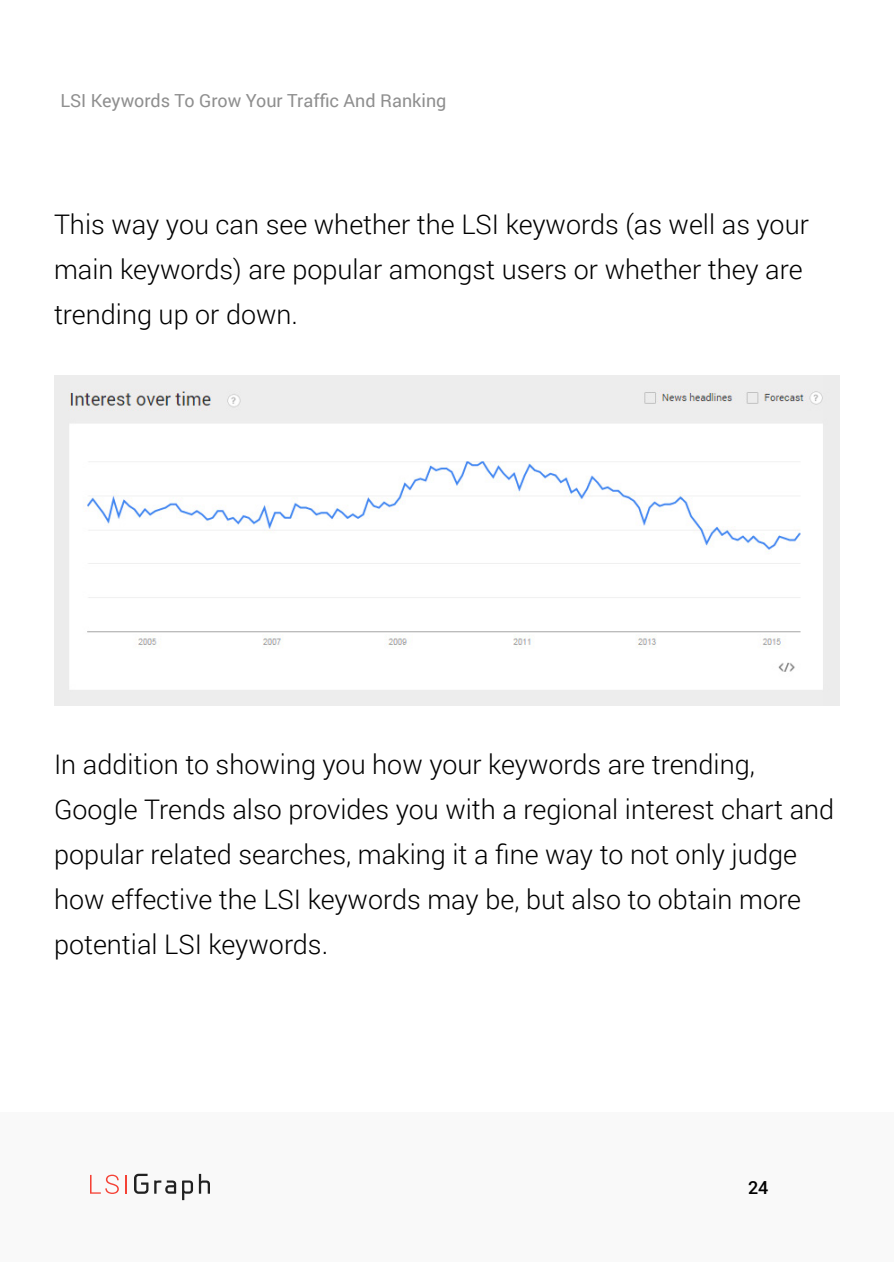
<style>
.page{position:relative;width:894px;height:1263px;background:#fff}
.page>*{position:absolute;margin:0;border:0;box-sizing:border-box;transform-origin:0 0}
.t1{font:300 27px/45px "Roboto";color:#000}
.t2{font:18px "Roboto";color:#8f8f8f}
.t3{font:500 18px "Roboto";color:#000}
</style>
<div class="page">
<div style="left:0;top:1112px;width:894px;height:150px;background:#f9f9f9"></div>
<img style="left:54px;top:375px;width:786px;height:330px">
<svg style="left:90px;top:1175px;width:29px;height:19px"></svg>
<svg style="left:125px;top:1175px;width:2px;height:19px"></svg>
<svg style="left:134px;top:1174px;width:14px;height:20px"></svg>
<svg style="left:154px;top:1180px;width:22px;height:14px"></svg>
<svg style="left:182px;top:1180px;width:11px;height:20px"></svg>
<svg style="left:199px;top:1174px;width:11px;height:20px"></svg>
<p class="t2" style="left:60px;top:88px;width:388px">LSI Keywords To Grow Your Traffic And Ranking</p>
<p class="t1" style="left:54px;top:201px;width:756px">This way you can see whether the LSI keywords (as well as your main keywords) are popular amongst users or whether they are trending up or down.</p>
<p class="t1" style="left:54px;top:741px;width:782px">In addition to showing you how your keywords are trending, Google Trends also provides you with a regional interest chart and popular related searches, making it a fine way to not only judge how effective the LSI keywords may be, but also to obtain more potential LSI keywords.</p>
<p class="t3" style="left:748px;top:1175px;width:22px">24</p>
</div>
